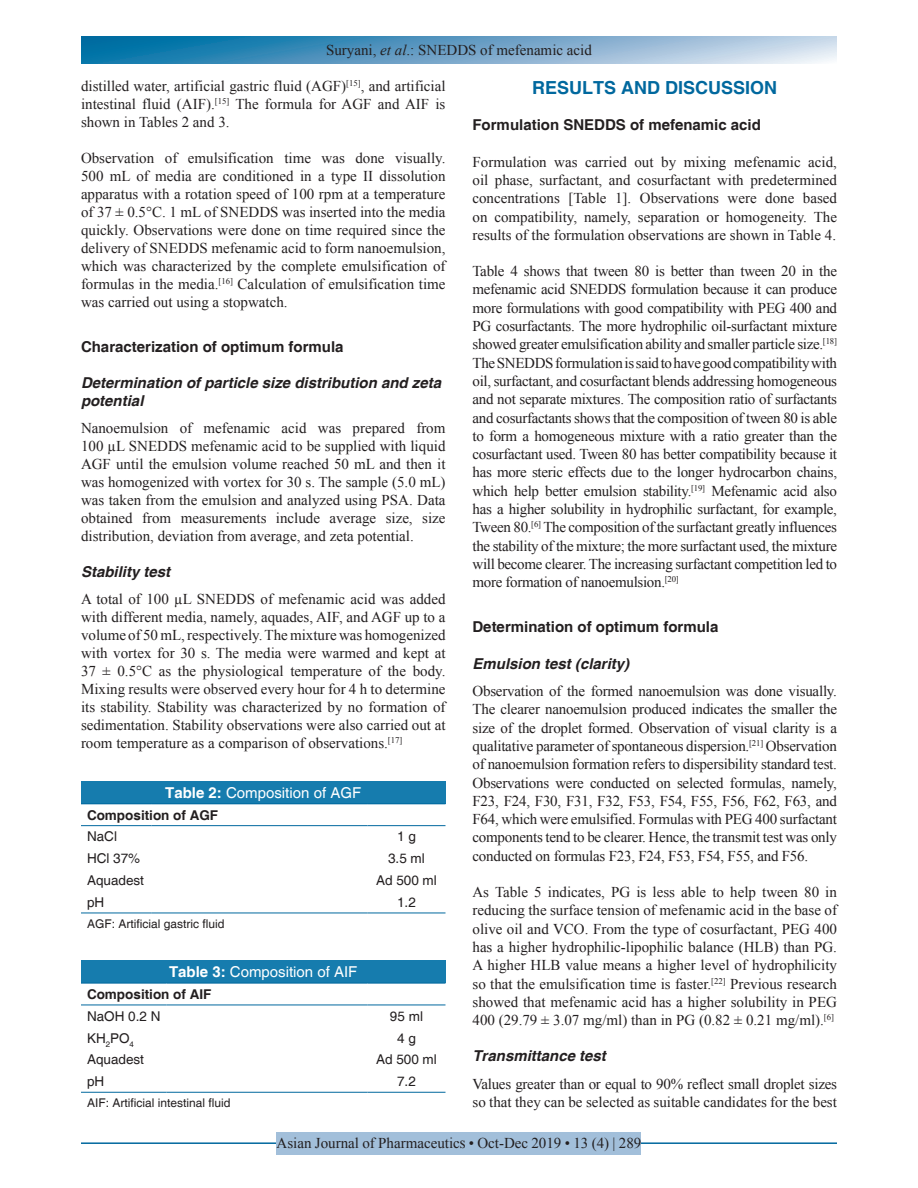
<style>
.page{position:relative;width:918px;height:1188px;background:#fff}
.page>*{position:absolute;margin:0;border:0;box-sizing:border-box;transform-origin:0 0}
.t1{font:700 18px "Helvetica";color:#00689e}
.TX{font:15px/18.3px "Times New Roman";color:#231f20;text-align:justify}
.t2{font:italic 700 15px/18px "Helvetica";color:#231f20}
.H2_No_Above_Space{font:700 15px "Helvetica";color:#231f20}
.RF{font:15px "Times New Roman";color:#231f20}
.TT{font:15px "Helvetica";color:#fff}
.TB{font:13.5px "Helvetica";color:#231f20}
.TCH{font:700 13.5px "Helvetica";color:#231f20}
.TBL{font:13.5px "Helvetica";color:#231f20}
.TFN{font:12px "Helvetica";color:#231f20}
.s1{font-style:italic}
.s2{font-weight:700}
</style>
<div class="page">
<svg style="left:81px;top:37px;width:756px;height:27px;background:#6ba4c8"></svg>
<hr style="left:81px;top:1142px;width:756px;height:2px;background:#00689e">
<div style="left:277px;top:1132px;width:364px;height:22px;background:#a2bfda"></div>
<div style="left:81px;top:781px;width:365px;height:23px;background:#167cae"></div>
<hr style="left:81px;top:913px;width:71px;height:1px;background:#00689e">
<hr style="left:152px;top:913px;width:216px;height:1px;background:#00689e">
<hr style="left:368px;top:913px;width:78px;height:1px;background:#00689e">
<hr style="left:81px;top:803px;width:71px;height:1px;background:#00689e">
<hr style="left:152px;top:803px;width:216px;height:1px;background:#00689e">
<hr style="left:368px;top:803px;width:78px;height:1px;background:#00689e">
<hr style="left:81px;top:825px;width:71px;height:1px;background:#00689e">
<hr style="left:152px;top:825px;width:216px;height:1px;background:#00689e">
<hr style="left:368px;top:825px;width:78px;height:1px;background:#00689e">
<div style="left:81px;top:960px;width:365px;height:23px;background:#167cae"></div>
<hr style="left:81px;top:1092px;width:85px;height:1px;background:#00689e">
<hr style="left:166px;top:1092px;width:202px;height:1px;background:#00689e">
<hr style="left:368px;top:1092px;width:78px;height:1px;background:#00689e">
<hr style="left:81px;top:983px;width:85px;height:1px;background:#00689e">
<hr style="left:166px;top:983px;width:202px;height:1px;background:#00689e">
<hr style="left:368px;top:983px;width:78px;height:1px;background:#00689e">
<hr style="left:81px;top:1005px;width:85px;height:1px;background:#00689e">
<hr style="left:166px;top:1005px;width:202px;height:1px;background:#00689e">
<hr style="left:368px;top:1005px;width:78px;height:1px;background:#00689e">
<p class="TX" style="left:326px;top:41px;width:267px">Suryani, <span class="s1">et al</span>.: SNEDDS of mefenamic acid</p>
<p class="TX" style="left:81px;top:77px;width:366px">distilled water, artificial gastric fluid (AGF)<sup>[15]</sup>, and artificial intestinal fluid (AIF).<sup>[15]</sup> The formula for AGF and AIF is shown in Tables 2 and 3.</p>
<p class="TX" style="left:81px;top:149px;width:366px">Observation of emulsification time was done visually.<br>500 mL of media are conditioned in a type II dissolution apparatus with a rotation speed of 100 rpm at a temperature of 37 ± 0.5°C. 1 mL of SNEDDS was inserted into the media quickly. Observations were done on time required since the delivery of SNEDDS mefenamic acid to form nanoemulsion, which was characterized by the complete emulsification of formulas in the media.<sup>[16]</sup> Calculation of emulsification time was carried out using a stopwatch.</p>
<h2 class="H2_No_Above_Space" style="left:81px;top:338px;width:264px">Characterization of optimum formula</h2>
<h3 class="t2" style="left:81px;top:375px;width:362px">Determination of particle size distribution and zeta potential</h3>
<p class="TX" style="left:81px;top:419px;width:366px">Nanoemulsion of mefenamic acid was prepared from 100 µL SNEDDS mefenamic acid to be supplied with liquid AGF until the emulsion volume reached 50 mL and then it was homogenized with vortex for 30 s. The sample (5.0 mL) was taken from the emulsion and analyzed using PSA. Data obtained from measurements include average size, size distribution, deviation from average, and zeta potential.</p>
<h3 class="t2" style="left:81px;top:564px;width:91px">Stability test</h3>
<p class="TX" style="left:81px;top:590px;width:366px">A total of 100 µL SNEDDS of mefenamic acid was added with different media, namely, aquades, AIF, and AGF up to a volume of 50 mL, respectively. The mixture was homogenized with vortex for 30 s. The media were warmed and kept at 37 ± 0.5°C as the physiological temperature of the body.<br>Mixing results were observed every hour for 4 h to determine its stability. Stability was characterized by no formation of sedimentation. Stability observations were also carried out at room temperature as a comparison of observations.<sup>[17]</sup></p>
<p class="TT" style="left:165px;top:784px;width:197px"><span class="s2">Table 2:</span> Composition of AGF</p>
<p class="TCH" style="left:87px;top:807px;width:133px">Composition of AGF</p>
<p class="TB" style="left:87px;top:829px;width:31px">NaCl</p>
<p class="TB" style="left:397px;top:829px;width:20px">1 g</p>
<p class="TB" style="left:87px;top:851px;width:55px">HCl 37%</p>
<p class="TB" style="left:388px;top:851px;width:38px">3.5 ml</p>
<p class="TB" style="left:87px;top:873px;width:59px">Aquadest</p>
<p class="TB" style="left:376px;top:873px;width:62px">Ad 500 ml</p>
<p class="TBL" style="left:87px;top:894px;width:19px">pH</p>
<p class="TBL" style="left:397px;top:894px;width:20px">1.2</p>
<p class="TFN" style="left:87px;top:917px;width:139px">AGF: Artificial gastric fluid</p>
<p class="TT" style="left:169px;top:963px;width:190px"><span class="s2">Table 3:</span> Composition of AIF</p>
<p class="TCH" style="left:87px;top:986px;width:126px">Composition of AIF</p>
<p class="TB" style="left:87px;top:1008px;width:75px">NaOH 0.2 N</p>
<p class="TB" style="left:390px;top:1008px;width:35px">95 ml</p>
<p class="TB" style="left:87px;top:1030px;width:49px">KH<sub>2</sub>PO<sub>4</sub></p>
<p class="TB" style="left:397px;top:1030px;width:20px">4 g</p>
<p class="TB" style="left:87px;top:1052px;width:59px">Aquadest</p>
<p class="TB" style="left:376px;top:1052px;width:62px">Ad 500 ml</p>
<p class="TBL" style="left:87px;top:1074px;width:19px">pH</p>
<p class="TBL" style="left:397px;top:1074px;width:20px">7.2</p>
<p class="TFN" style="left:87px;top:1096px;width:145px">AIF: Artificial intestinal fluid</p>
<h1 class="t1" style="left:532px;top:77px;width:247px">RESULTS AND DISCUSSION</h1>
<p class="H2_No_Above_Space" style="left:472px;top:116px;width:290px">Formulation SNEDDS of mefenamic acid</p>
<p class="TX" style="left:472px;top:152px;width:366px">Formulation was carried out by mixing mefenamic acid, oil phase, surfactant, and cosurfactant with predetermined concentrations [Table 1]. Observations were done based on compatibility, namely, separation or homogeneity. The results of the formulation observations are shown in Table 4.</p>
<p class="TX" style="left:472px;top:262px;width:366px">Table 4 shows that tween 80 is better than tween 20 in the mefenamic acid SNEDDS formulation because it can produce more formulations with good compatibility with PEG 400 and PG cosurfactants. The more hydrophilic oil-surfactant mixture showed greater emulsification ability and smaller particle size.<sup>[18] </sup>The SNEDDS formulation is said to have good compatibility with oil, surfactant, and cosurfactant blends addressing homogeneous and not separate mixtures. The composition ratio of surfactants and cosurfactants shows that the composition of tween 80 is able to form a homogeneous mixture with a ratio greater than the cosurfactant used. Tween 80 has better compatibility because it has more steric effects due to the longer hydrocarbon chains, which help better emulsion stability.<sup>[19]</sup> Mefenamic acid also has a higher solubility in hydrophilic surfactant, for example, Tween 80.<sup>[6]</sup> The composition of the surfactant greatly influences the stability of the mixture; the more surfactant used, the mixture will become clearer. The increasing surfactant competition led to more formation of nanoemulsion.<sup>[20]</sup></p>
<h2 class="H2_No_Above_Space" style="left:472px;top:618px;width:247px">Determination of optimum formula</h2>
<h3 class="t2" style="left:472px;top:655px;width:158px">Emulsion test (clarity)</h3>
<p class="TX" style="left:472px;top:681px;width:366px">Observation of the formed nanoemulsion was done visually.<br>The clearer nanoemulsion produced indicates the smaller the size of the droplet formed. Observation of visual clarity is a qualitative parameter of spontaneous dispersion.<sup>[21]</sup> Observation of nanoemulsion formation refers to dispersibility standard test.<br>Observations were conducted on selected formulas, namely, F23, F24, F30, F31, F32, F53, F54, F55, F56, F62, F63, and F64, which were emulsified. Formulas with PEG 400 surfactant components tend to be clearer. Hence, the transmit test was only conducted on formulas F23, F24, F53, F54, F55, and F56.</p>
<p class="TX" style="left:472px;top:882px;width:366px">As Table 5 indicates, PG is less able to help tween 80 in reducing the surface tension of mefenamic acid in the base of olive oil and VCO. From the type of cosurfactant, PEG 400 has a higher hydrophilic-lipophilic balance (HLB) than PG.<br>A higher HLB value means a higher level of hydrophilicity so that the emulsification time is faster.<sup>[22]</sup> Previous research showed that mefenamic acid has a higher solubility in PEG 400 (29.79 ± 3.07 mg/ml) than in PG (0.82 ± 0.21 mg/ml).<sup>[6]</sup></p>
<h3 class="t2" style="left:472px;top:1048px;width:135px">Transmittance test</h3>
<p class="TX" style="left:472px;top:1074px;width:366px">Values greater than or equal to 90% reflect small droplet sizes so that they can be selected as suitable candidates for the best</p>
<p class="RF" style="left:277px;top:1133px;width:366px">Asian Journal of Pharmaceutics • Oct-Dec 2019 • 13 (4) | 289</p>
</div>
